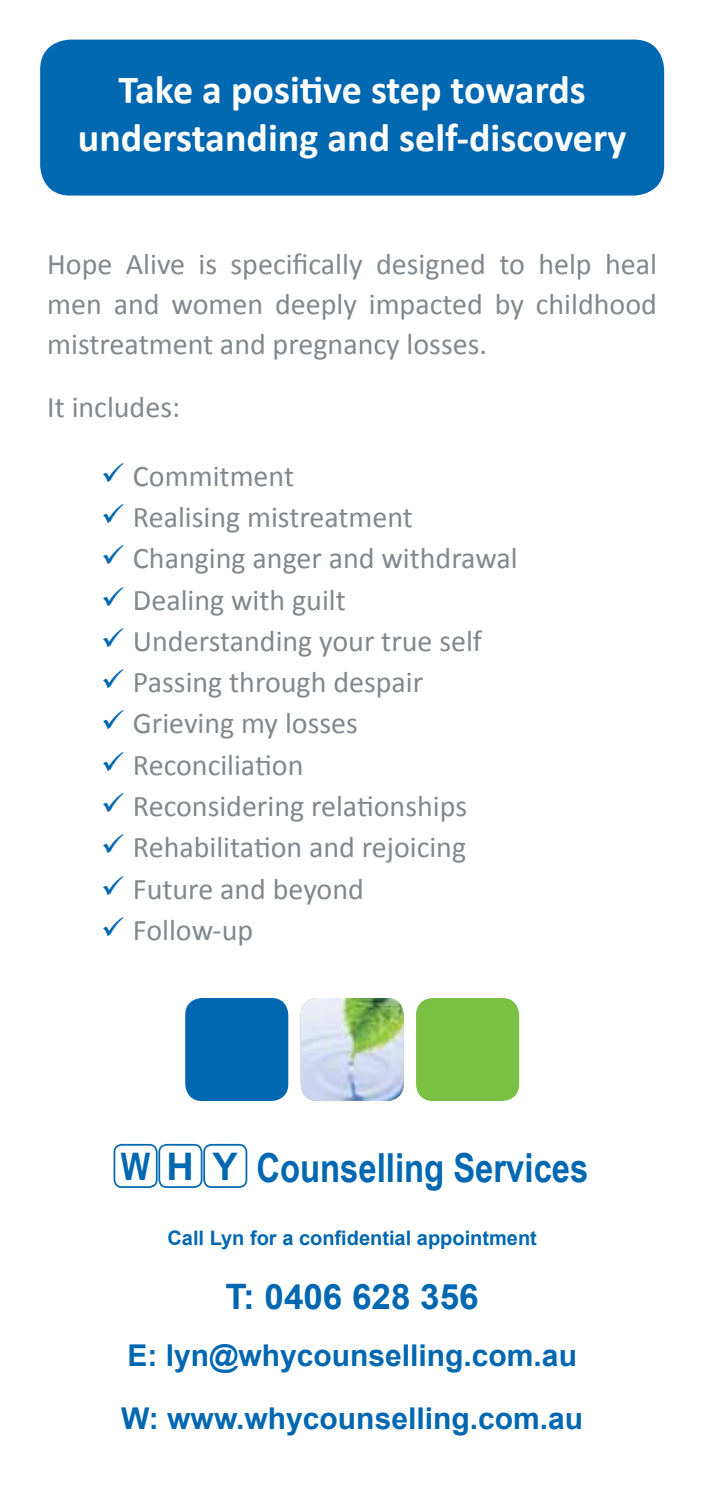
<style>
.page{position:relative;width:702px;height:1489px;background:#fff}
.page>*{position:absolute;margin:0;border:0;box-sizing:border-box;transform-origin:0 0}
.t1{font:700 40px/48px "Calibri";color:#fff;text-align:center}
.t2{font:700 40px "Arial Narrow";color:#0067b1}
.t3{font:700 35px "Arial";color:#0067b1}
.t4{font:30px/40px "Calibri";color:#81898e;text-align:justify}
.t5{font:700 30px/62.5px "Arial";color:#0067b1}
.t6{font:700 20px "Arial";color:#0067b1}
.s1{color:#0067b1}
.s2{font-size:38px}
.s3{font-family:"Arial";font-size:38px}
</style>
<div class="page">
<div style="left:416px;top:997px;width:103px;height:103px;background:#7ac143;border-radius:17px"></div>
<img style="left:300px;top:998px;width:103px;height:102px">
<div style="left:185px;top:997px;width:103px;height:103px;background:#0067b1;border-radius:17px"></div>
<div style="left:114px;top:1143px;width:43px;height:44px;border:2px solid #0067b1;border-radius:7px"></div>
<div style="left:158px;top:1143px;width:44px;height:44px;border:2px solid #0067b1;border-radius:7px"></div>
<div style="left:203px;top:1143px;width:44px;height:44px;border:2px solid #0067b1;border-radius:7px"></div>
<div style="left:40px;top:40px;width:624px;height:155px;background:#0067b1;border-radius:30px"></div>
<h1 class="t1" style="left:78px;top:63px;width:550px">Take a positive step towards understanding and self-discovery</h1>
<p class="t4" style="left:47px;top:243px;width:611px">Hope Alive is specifically designed to help heal men and women deeply impacted by childhood mistreatment and pregnancy losses.</p>
<p class="t4" style="left:47px;top:385px;width:134px">It includes:</p>
<p class="t4" style="left:101px;top:454px;width:194px"><span class="s1">✓</span> Commitment</p>
<p class="t4" style="left:101px;top:495px;width:313px"><span class="s1">✓</span> Realising mistreatment</p>
<p class="t4" style="left:101px;top:537px;width:418px"><span class="s1">✓</span> Changing anger and withdrawal</p>
<p class="t4" style="left:101px;top:578px;width:246px"><span class="s1">✓</span> Dealing with guilt</p>
<p class="t4" style="left:101px;top:619px;width:382px"><span class="s1">✓</span> Understanding your true self</p>
<p class="t4" style="left:101px;top:660px;width:323px"><span class="s1">✓</span> Passing through despair</p>
<p class="t4" style="left:101px;top:702px;width:258px"><span class="s1">✓</span> Grieving my losses</p>
<p class="t4" style="left:101px;top:743px;width:204px"><span class="s1">✓</span> Reconciliation</p>
<p class="t4" style="left:101px;top:784px;width:367px"><span class="s1">✓</span> Reconsidering relationships</p>
<p class="t4" style="left:101px;top:825px;width:366px"><span class="s1">✓</span> Rehabilitation and rejoicing</p>
<p class="t4" style="left:101px;top:867px;width:264px"><span class="s1">✓</span> Future and beyond</p>
<p class="t4" style="left:101px;top:908px;width:153px"><span class="s1">✓</span> Follow-up</p>
<h1 class="t2" style="left:121px;top:1137px;width:469px"><span class="s2">W</span> <span class="s3">H Y</span> Counselling Services</h1>
<p class="t6" style="left:167px;top:1224px;width:371px">Call Lyn for a confidential appointment</p>
<p class="t3" style="left:225px;top:1273px;width:254px">Τ: 0406 628 356</p>
<p class="t5" style="left:121px;top:1325px;width:463px">E: lyn@whycounselling.com.au<br>W: www.whycounselling.com.au</p>
</div>
